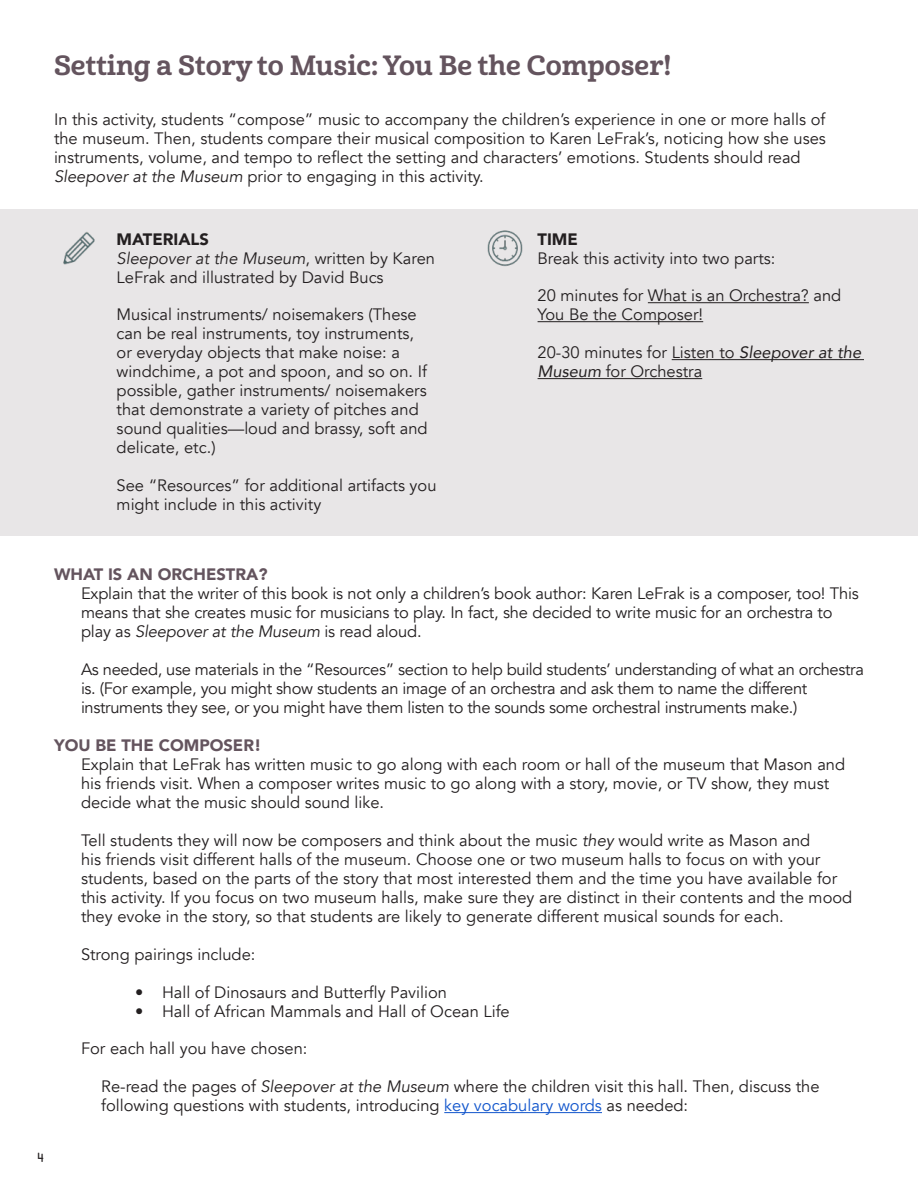
<style>
.page{position:relative;width:918px;height:1188px;background:#fff}
.page>*{position:absolute;margin:0;border:0;box-sizing:border-box;transform-origin:0 0}
.t1{font:27px "Cabrito Nor Bol";color:#64545e}
.t2{font:16.5px/18.9px "Avenir";color:#231f20}
.t3{font:16.5px/18.9px "Avenir";letter-spacing:-.02em;color:#231f20}
.t4{font:900 16.5px "Avenir";color:#64545e}
.t5{font:900 16.5px "Avenir";color:#231f20}
.t6{font:12px "OCRA Std";color:#231f20}
.s1{font-style:italic}
.s2{color:#15c}
</style>
<div class="page">
<hr style="left:444px;top:1112px;width:158px;height:1px;background:#15c">
<div style="left:0;top:209px;width:918px;height:326px;background:#e8e6e7"></div>
<hr style="left:648px;top:302px;width:161px;height:1px;background:#231f20">
<hr style="left:538px;top:321px;width:165px;height:1px;background:#231f20">
<hr style="left:672px;top:359px;width:192px;height:1px;background:#231f20">
<hr style="left:538px;top:378px;width:164px;height:1px;background:#231f20">
<img style="left:63px;top:232px;width:32px;height:33px">
<img style="left:487px;top:230px;width:36px;height:37px">
<p class="t1" style="left:54px;top:48px;width:619px">Setting a Story to Music: You Be the Composer!</p>
<p class="t2" style="left:54px;top:110px;width:773px">In this activity, students “compose” music to accompany the children’s experience in one or more halls of the museum. Then, students compare their musical composition to Karen LeFrak’s, noticing how she uses instruments, volume, and tempo to reflect the setting and characters’ emotions. Students should read <span class="s1">Sleepover at the Museum</span> prior to engaging in this activity.</p>
<p class="t5" style="left:117px;top:225px;width:94px">MATERIALS</p>
<p class="t2" style="left:117px;top:249px;width:320px"><span class="s1">Sleepover at the Museum</span>, written by Karen<br>LeFrak and illustrated by David Bucs</p>
<p class="t2" style="left:117px;top:306px;width:313px">Musical instruments/ noisemakers (These can be real instruments, toy instruments, or everyday objects that make noise: a windchime, a pot and spoon, and so on. If possible, gather instruments/ noisemakers that demonstrate a variety of pitches and sound qualities—loud and brassy, soft and delicate, etc.)</p>
<p class="t2" style="left:117px;top:476px;width:321px">See “Resources” for additional artifacts you might include in this activity</p>
<p class="t5" style="left:538px;top:225px;width:42px">TIME</p>
<p class="t2" style="left:538px;top:249px;width:239px">Break this activity into two parts:</p>
<p class="t2" style="left:538px;top:287px;width:305px">20 minutes for What is an Orchestra? and<br>You Be the Composer!</p>
<p class="t2" style="left:538px;top:344px;width:325px">20-30 minutes for Listen to <span class="s1">Sleepover at the<br>Museum</span> for Orchestra</p>
<p class="t4" style="left:54px;top:560px;width:215px">WHAT IS AN ORCHESTRA?</p>
<p class="t2" style="left:81px;top:584px;width:779px">Explain that the writer of this book is not only a children’s book author: Karen LeFrak is a composer, too! This means that she creates music for musicians to play. In fact, she decided to write music for an orchestra to play as <span class="s1">Sleepover at the Museum</span> is read aloud.</p>
<p class="t3" style="left:81px;top:660px;width:785px">As needed, use materials in the “Resources” section to help build students’ understanding of what an orchestra is. (For example, you might show students an image of an orchestra and ask them to name the different instruments they see, or you might have them listen to the sounds some orchestral instruments make.)</p>
<p class="t4" style="left:54px;top:731px;width:209px">YOU BE THE COMPOSER!</p>
<p class="t2" style="left:81px;top:755px;width:766px">Explain that LeFrak has written music to go along with each room or hall of the museum that Mason and his friends visit. When a composer writes music to go along with a story, movie, or TV show, they must decide what the music should sound like.</p>
<p class="t2" style="left:81px;top:831px;width:773px">Tell students they will now be composers and think about the music <span class="s1">they</span> would write as Mason and<br>his friends visit different halls of the museum. Choose one or two museum halls to focus on with your students, based on the parts of the story that most interested them and the time you have available for this activity. If you focus on two museum halls, make sure they are distinct in their contents and the mood they evoke in the story, so that students are likely to generate different musical sounds for each.</p>
<p class="t2" style="left:81px;top:945px;width:176px">Strong pairings include:</p>
<p class="t2" style="left:135px;top:983px;width:314px">• Hall of Dinosaurs and Butterfly Pavilion</p>
<p class="t2" style="left:135px;top:1002px;width:376px">• Hall of African Mammals and Hall of Ocean Life</p>
<p class="t2" style="left:81px;top:1040px;width:228px">For each hall you have chosen:</p>
<p class="t2" style="left:101px;top:1078px;width:720px">Re-read the pages of <span class="s1">Sleepover at the Museum</span> where the children visit this hall. Then, discuss the following questions with students, introducing <span class="s2">key vocabulary words</span> as needed:</p>
<p class="t6" style="left:36px;top:1152px;width:10px">4</p>
</div>
